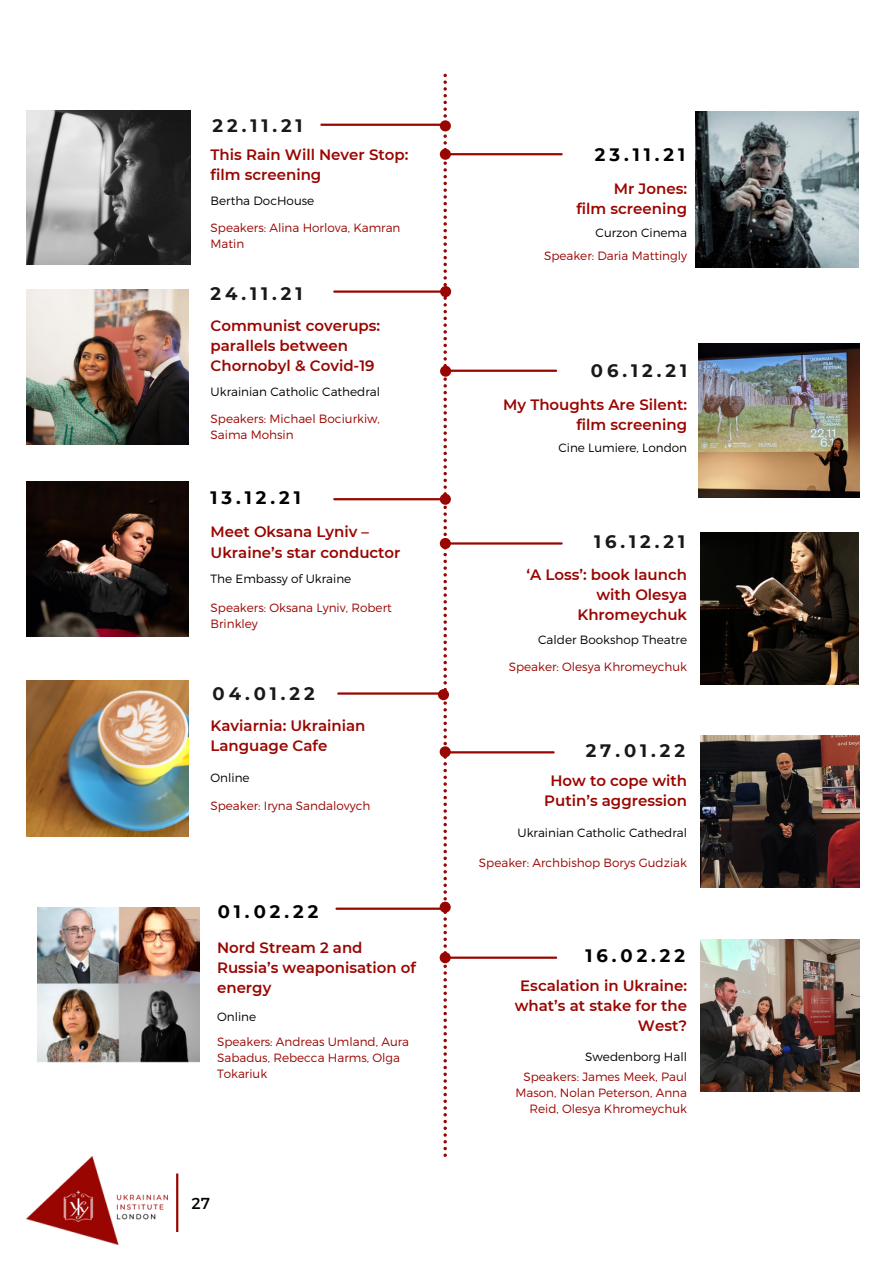
<style>
.page{position:relative;width:893px;height:1264px;background:#fff}
.page>*{position:absolute;margin:0;border:0;box-sizing:border-box;transform-origin:0 0}
.t1{font:700 18px "Montserrat";letter-spacing:.22em;color:#191919}
.t2{font:700 18px "Montserrat";letter-spacing:.22em;color:#000}
.t3{font:15.9px "Montserrat";color:#000}
.t4{font:600 15px/20.2px "Montserrat";color:#990500}
.t5{font:300 12px/16px "Montserrat";color:#990500}
.t6{font:300 12px "Montserrat";color:#000}
</style>
<div class="page">
<img style="left:695px;top:111px;width:163px;height:157px">
<svg style="left:443px;top:74px;width:4px;height:1082px"></svg>
<hr style="left:321px;top:124px;width:123px;height:2px;background:#990500">
<hr style="left:443px;top:153px;width:118px;height:2px;background:#990500">
<div style="left:440px;top:120px;width:11px;height:11px;background:#990500;border-radius:50%"></div>
<div style="left:440px;top:149px;width:11px;height:11px;background:#990500;border-radius:50%"></div>
<div style="left:440px;top:286px;width:11px;height:11px;background:#990500;border-radius:50%"></div>
<div style="left:440px;top:365px;width:11px;height:12px;background:#990500;border-radius:50%"></div>
<div style="left:440px;top:493px;width:11px;height:12px;background:#990500;border-radius:50%"></div>
<div style="left:440px;top:538px;width:11px;height:11px;background:#990500;border-radius:50%"></div>
<div style="left:438px;top:689px;width:11px;height:11px;background:#990500;border-radius:50%"></div>
<div style="left:439px;top:746px;width:11px;height:11px;background:#990500;border-radius:50%"></div>
<div style="left:439px;top:952px;width:11px;height:11px;background:#990500;border-radius:50%"></div>
<div style="left:439px;top:901px;width:11px;height:11px;background:#990500;border-radius:50%"></div>
<hr style="left:334px;top:290px;width:107px;height:3px;background:#990500">
<hr style="left:449px;top:369px;width:107px;height:3px;background:#990500">
<hr style="left:334px;top:498px;width:107px;height:2px;background:#990500">
<hr style="left:448px;top:542px;width:113px;height:2px;background:#990500">
<hr style="left:338px;top:692px;width:107px;height:2px;background:#990500">
<hr style="left:446px;top:751px;width:107px;height:2px;background:#990500">
<hr style="left:449px;top:956px;width:107px;height:2px;background:#990500">
<hr style="left:336px;top:907px;width:107px;height:2px;background:#990500">
<img style="left:700px;top:532px;width:158px;height:152px">
<img style="left:698px;top:343px;width:161px;height:154px">
<img style="left:27px;top:289px;width:162px;height:155px">
<img style="left:27px;top:482px;width:162px;height:155px">
<img style="left:27px;top:680px;width:162px;height:156px">
<img style="left:700px;top:735px;width:159px;height:152px">
<img style="left:700px;top:939px;width:159px;height:152px">
<img style="left:38px;top:907px;width:162px;height:155px">
<hr style="left:176px;top:1173px;width:2px;height:58px;background:#990500">
<img style="left:27px;top:1156px;width:140px;height:88px">
<img style="left:27px;top:110px;width:163px;height:154px">
<p class="t1" style="left:212px;top:114px;width:92px">22.11.21</p>
<p class="t4" style="left:210px;top:145px;width:199px">This Rain Will Never Stop: film screening</p>
<p class="t2" style="left:595px;top:144px;width:92px">23.11.21</p>
<p class="t4" style="left:576px;top:178px;width:112px;text-align:right">Mr Jones:<br>film screening</p>
<p class="t6" style="left:210px;top:193px;width:105px">Bertha DocHouse</p>
<p class="t5" style="left:210px;top:219px;width:191px">Speakers: Alina Horlova, Kamran<br>Matin</p>
<p class="t1" style="left:210px;top:283px;width:93px">24.11.21</p>
<p class="t4" style="left:210px;top:315px;width:171px">Communist coverups: parallels between<br>Chornobyl &amp; Covid-19</p>
<p class="t6" style="left:210px;top:384px;width:171px">Ukrainian Catholic Cathedral</p>
<p class="t5" style="left:210px;top:410px;width:171px">Speakers: Michael Bociurkiw,<br>Saima Mohsin</p>
<p class="t2" style="left:210px;top:486px;width:92px">13.12.21</p>
<p class="t4" style="left:210px;top:522px;width:191px">Meet Oksana Lyniv –<br>Ukraine’s star conductor</p>
<p class="t6" style="left:210px;top:571px;width:142px">The Embassy of Ukraine</p>
<p class="t5" style="left:210px;top:599px;width:183px">Speakers: Oksana Lyniv, Robert<br>Brinkley</p>
<p class="t1" style="left:212px;top:682px;width:104px">04.01.22</p>
<p class="t4" style="left:210px;top:715px;width:156px">Kaviarnia: Ukrainian<br>Language Cafe</p>
<p class="t6" style="left:210px;top:770px;width:41px">Online</p>
<p class="t5" style="left:210px;top:797px;width:162px">Speaker: Iryna Sandalovych</p>
<p class="t2" style="left:218px;top:900px;width:102px">01.02.22</p>
<p class="t4" style="left:217px;top:937px;width:200px">Nord Stream 2 and<br>Russia’s weaponisation of energy</p>
<p class="t6" style="left:217px;top:1009px;width:41px">Online</p>
<p class="t5" style="left:217px;top:1033px;width:193px">Speakers: Andreas Umland, Aura<br>Sabadus, Rebecca Harms, Olga<br>Tokariuk</p>
<p class="t3" style="left:191px;top:1192px;width:20px">27</p>
<p class="t6" style="left:595px;top:225px;width:93px">Curzon Cinema</p>
<p class="t5" style="left:544px;top:247px;width:145px">Speaker: Daria Mattingly</p>
<p class="t1" style="left:591px;top:359px;width:98px">06.12.21</p>
<p class="t4" style="left:503px;top:394px;width:185px;text-align:right">My Thoughts Are Silent: film screening</p>
<p class="t6" style="left:558px;top:440px;width:130px">Cine Lumiere, London</p>
<p class="t1" style="left:594px;top:530px;width:92px">16.12.21</p>
<p class="t4" style="left:526px;top:564px;width:162px;text-align:right">‘A Loss’: book launch with Olesya<br>Khromeychuk</p>
<p class="t6" style="left:538px;top:632px;width:150px">Calder Bookshop Theatre</p>
<p class="t5" style="left:508px;top:658px;width:180px">Speaker: Olesya Khromeychuk</p>
<p class="t1" style="left:585px;top:739px;width:101px">27.01.22</p>
<p class="t4" style="left:544px;top:770px;width:144px;text-align:center">How to cope with<br>Putin’s aggression</p>
<p class="t6" style="left:517px;top:824px;width:171px">Ukrainian Catholic Cathedral</p>
<p class="t5" style="left:479px;top:854px;width:210px">Speaker: Archbishop Borys Gudziak</p>
<p class="t2" style="left:585px;top:944px;width:101px">16.02.22</p>
<p class="t4" style="left:514px;top:975px;width:174px;text-align:right">Escalation in Ukraine: what’s at stake for the<br>West?</p>
<p class="t6" style="left:585px;top:1048px;width:103px">Swedenborg Hall</p>
<p class="t5" style="left:515px;top:1068px;width:173px;text-align:right">Speakers: James Meek, Paul<br>Mason, Nolan Peterson, Anna<br>Reid, Olesya Khromeychuk</p>
</div>
